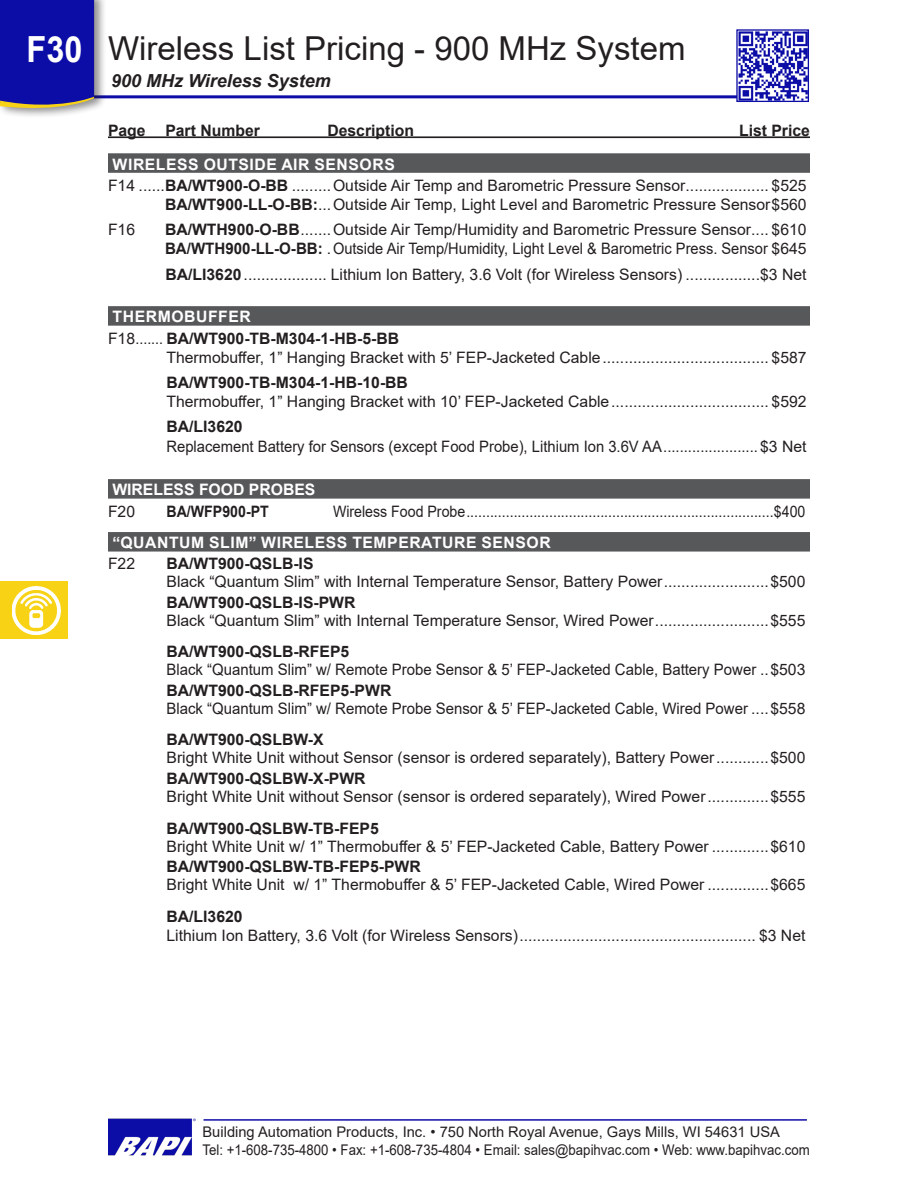
<style>
.page{position:relative;width:918px;height:1188px;background:#fff}
.page>*{position:absolute;margin:0;border:0;box-sizing:border-box;transform-origin:0 0}
.t1{font:700 36px "Arial";color:#fff;scale:.9 1}
.Sub_Section_Title{font:33px "Arial";color:#231f20}
.t2{font:italic 700 18px "Arial";color:#231f20}
.t3{font:15.75px "Arial";color:#231f20}
.t4{font:700 15.75px "Arial";color:#231f20}
.t5{font:15.75px "Arial";color:#231f20;scale:.95 1}
.t6{font:15.75px "Arial";color:#231f20;scale:.9 1}
.t7{font:15.75px "Arial";color:#231f20;scale:.94 1}
.t8{font:700 15.75px "Arial";letter-spacing:.035em;color:#fff}
.t9{font:700 15.75px "Arial";color:#fff}
.t10{font:700 15.75px "Arial";color:#231f20;scale:.9 1}
.t11{font:14.7px/18px "Arial";color:#231f20}
.s1{font-weight:700}
.s2{font-weight:400}
</style>
<div class="page">
<hr style="left:14px;top:95px;width:780px;height:3px;background:#0c0ca6">
<div style="left:0;top:0;width:107px;height:119px;background:#231f20;opacity:.5"></div>
<svg style="left:0;top:0;width:94px;height:113px;background:#1e1da3"></svg>
<img style="left:738px;top:31px;width:69px;height:69px">
<div style="left:736px;top:29px;width:73px;height:73px;border:1px solid #0c0ca6"></div>
<hr style="left:204px;top:1119px;width:603px;height:2px;background:#0c0ca6">
<img style="left:108px;top:1118px;width:87px;height:38px">
<div style="left:0;top:582px;width:68px;height:57px;background:#f8d215"></div>
<img style="left:13px;top:586px;width:48px;height:48px">
<hr style="left:108px;top:136px;width:702px;height:2px;background:#231f20">
<div style="left:108px;top:153px;width:702px;height:20px;background:#57585a"></div>
<div style="left:108px;top:306px;width:702px;height:20px;background:#57585a"></div>
<div style="left:108px;top:479px;width:702px;height:20px;background:#57585a"></div>
<div style="left:108px;top:532px;width:702px;height:20px;background:#57585a"></div>
<h1 class="t1" style="left:27px;top:24px;width:64px">F30</h1>
<p class="Sub_Section_Title" style="left:108px;top:25px;width:579px">Wireless List Pricing - 900 MHz System</p>
<p class="t2" style="left:111px;top:69px;width:221px">900 MHz Wireless System</p>
<p class="t4" style="left:108px;top:119px;width:39px">Page</p>
<p class="t4" style="left:165px;top:119px;width:96px">Part Number</p>
<p class="t4" style="left:327px;top:119px;width:88px">Description</p>
<p class="t4" style="left:739px;top:119px;width:72px">List Price</p>
<p class="t8" style="left:113px;top:153px;width:284px">WIRELESS OUTSIDE AIR SENSORS</p>
<p class="t3" style="left:108px;top:175px;width:700px">F14 ......<span class="s1">BA/WT900-O-BB</span> .........Outside Air Temp and Barometric Pressure Sensor................... $525</p>
<p class="t3" style="left:165px;top:193px;width:643px"><span class="s1">BA/WT900-LL-O-BB:</span>...Outside Air Temp, Light Level and Barometric Pressure Sensor$560</p>
<p class="t3" style="left:108px;top:219px;width:29px">F16</p>
<p class="t3" style="left:165px;top:219px;width:643px"><span class="s1">BA/WTH900-O-BB</span>.......Outside Air Temp/Humidity and Barometric Pressure Sensor.... $610</p>
<p class="t3" style="left:165px;top:238px;width:643px"><span class="s1">BA/WTH900-LL-O-BB:</span> .Outside Air Temp/Humidity, Light Level &amp; Barometric Press. Sensor $645</p>
<p class="t3" style="left:165px;top:263px;width:643px"><span class="s1">BA/LI3620</span>................... Lithium Ion Battery, 3.6 Volt (for Wireless Sensors) .................$3 Net</p>
<p class="t8" style="left:113px;top:306px;width:140px">THERMOBUFFER</p>
<p class="t4" style="left:108px;top:327px;width:293px"><span class="s2">F18.......</span> BA/WT900-TB-M304-1-HB-5-BB</p>
<p class="t3" style="left:167px;top:346px;width:642px">Thermobuffer, 1” Hanging Bracket with 5’ FEP-Jacketed Cable...................................... $587</p>
<p class="t4" style="left:166px;top:371px;width:243px">BA/WT900-TB-M304-1-HB-10-BB</p>
<p class="t3" style="left:167px;top:390px;width:642px">Thermobuffer, 1” Hanging Bracket with 10’ FEP-Jacketed Cable.................................... $592</p>
<p class="t4" style="left:166px;top:416px;width:78px">BA/LI3620</p>
<p class="t7" style="left:166px;top:435px;width:682px">Replacement Battery for Sensors (except Food Probe), Lithium Ion 3.6V AA....................... $3 Net</p>
<p class="t9" style="left:112px;top:479px;width:205px">WIRELESS FOOD PROBES</p>
<p class="t3" style="left:108px;top:500px;width:29px">F20</p>
<p class="t10" style="left:166px;top:500px;width:115px">BA/WFP900-PT</p>
<p class="t6" style="left:333px;top:500px;width:526px">Wireless Food Probe..............................................................................$400</p>
<p class="t8" style="left:112px;top:532px;width:440px">“QUANTUM SLIM” WIRELESS TEMPERATURE SENSOR</p>
<p class="t3" style="left:108px;top:553px;width:29px">F22</p>
<p class="t4" style="left:166px;top:552px;width:149px">BA/WT900-QSLB-IS</p>
<p class="t3" style="left:166px;top:571px;width:640px">Black “Quantum Slim” with Internal Temperature Sensor, Battery Power........................$500</p>
<p class="t4" style="left:166px;top:591px;width:191px">BA/WT900-QSLB-IS-PWR</p>
<p class="t3" style="left:166px;top:609px;width:640px">Black “Quantum Slim” with Internal Temperature Sensor, Wired Power..........................$555</p>
<p class="t4" style="left:166px;top:641px;width:184px">BA/WT900-QSLB-RFEP5</p>
<p class="t5" style="left:166px;top:659px;width:674px">Black “Quantum Slim” w/ Remote Probe Sensor &amp; 5’ FEP-Jacketed Cable, Battery Power ..$503</p>
<p class="t4" style="left:166px;top:679px;width:226px">BA/WT900-QSLB-RFEP5-PWR</p>
<p class="t5" style="left:166px;top:698px;width:674px">Black “Quantum Slim” w/ Remote Probe Sensor &amp; 5’ FEP-Jacketed Cable, Wired Power ....$558</p>
<p class="t4" style="left:166px;top:729px;width:159px">BA/WT900-QSLBW-X</p>
<p class="t3" style="left:166px;top:747px;width:640px">Bright White Unit without Sensor (sensor is ordered separately), Battery Power............$500</p>
<p class="t4" style="left:166px;top:767px;width:201px">BA/WT900-QSLBW-X-PWR</p>
<p class="t3" style="left:166px;top:786px;width:640px">Bright White Unit without Sensor (sensor is ordered separately), Wired Power..............$555</p>
<p class="t4" style="left:166px;top:817px;width:214px">BA/WT900-QSLBW-TB-FEP5</p>
<p class="t3" style="left:167px;top:835px;width:640px">Bright White Unit w/ 1” Thermobuffer &amp; 5’ FEP-Jacketed Cable, Battery Power .............$610</p>
<p class="t4" style="left:166px;top:856px;width:256px">BA/WT900-QSLBW-TB-FEP5-PWR</p>
<p class="t3" style="left:167px;top:874px;width:640px">Bright White Unit w/ 1” Thermobuffer &amp; 5’ FEP-Jacketed Cable, Wired Power ..............$665</p>
<p class="t4" style="left:166px;top:905px;width:78px">BA/LI3620</p>
<p class="t3" style="left:166px;top:924px;width:641px">Lithium Ion Battery, 3.6 Volt (for Wireless Sensors)...................................................... $3 Net</p>
<p class="t11" style="left:202px;top:1123px;width:609px">Building Automation Products, Inc. • 750 North Royal Avenue, Gays Mills, WI 54631 USA<br>Tel: +1-608-735-4800 • Fax: +1-608-735-4804 • Email: sales@bapihvac.com • Web: www.bapihvac.com</p>
</div>
